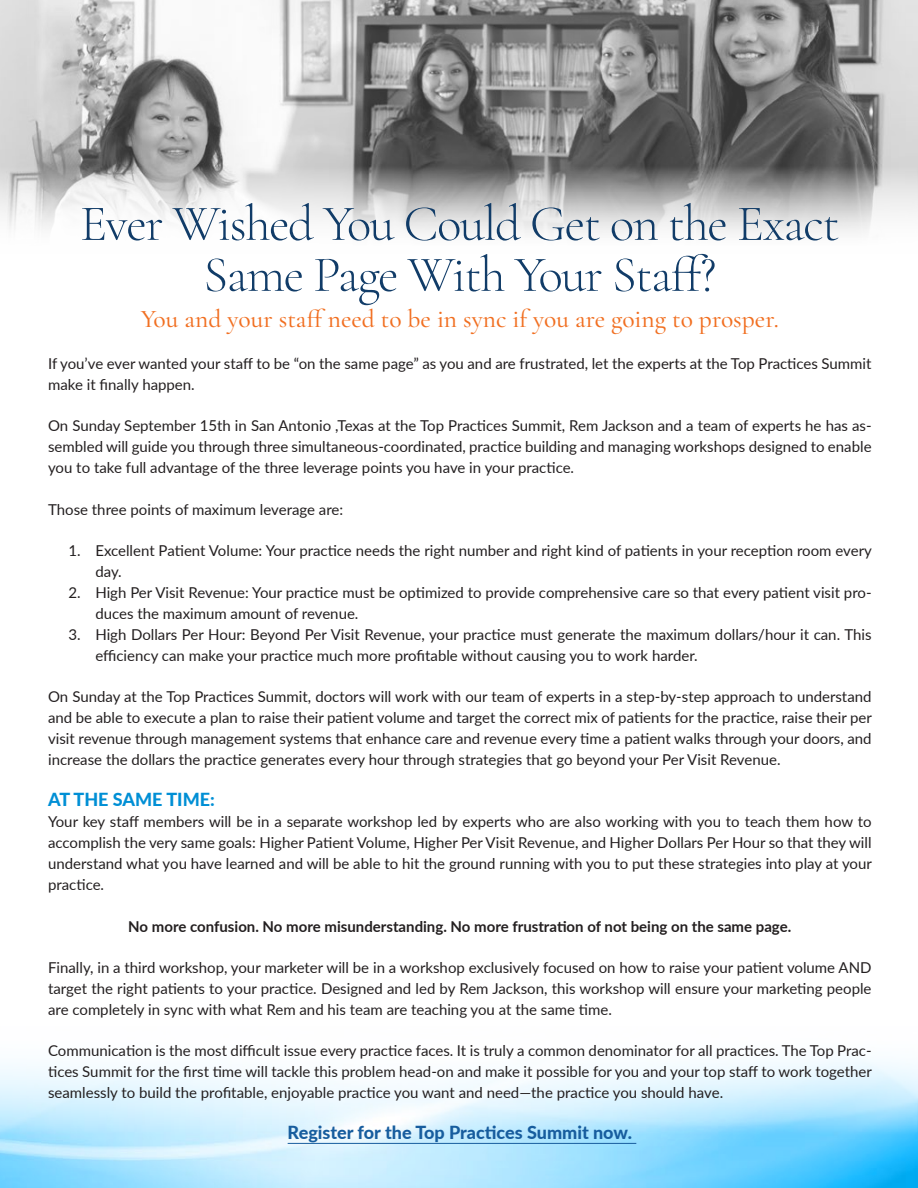
<style>
.page{position:relative;width:918px;height:1188px;background:#fff}
.page>*{position:absolute;margin:0;border:0;box-sizing:border-box;transform-origin:0 0}
.t1{font:300 51px/51px "Cormorant Garamond";letter-spacing:-.03em;color:#113c68;text-align:center}
.author{font:500 25.5px "Cormorant Garamond";color:#f16f21}
.text{font:800 18px "Lato";color:#175d9e}
.text-2{font:800 18px "Lato";color:#008fd5}
.text-3{font:15px/21px "Lato";color:#231f20;text-align:justify}
.text-4{font:700 15px "Lato";color:#231f20}
</style>
<div class="page">
<img style="left:0;top:1058px;width:918px;height:130px">
<img style="left:0;top:0;width:918px;height:235px">
<hr style="left:288px;top:1143px;width:348px;height:1px;background:#175d9e">
<p class="t1" style="left:80px;top:198px;width:761px">Ever Wished You Could Get on the Exact<br>Same Page With Your Staff?</p>
<p class="author" style="left:141px;top:303px;width:640px">You and your staff need to be in sync if you are going to prosper.</p>
<p class="text-3" style="left:48px;top:352px;width:825px">If you’ve ever wanted your staff to be “on the same page” as you and are frustrated, let the experts at the Top Practices Summit make it finally happen.</p>
<p class="text-3" style="left:48px;top:415px;width:825px">On Sunday September 15th in San Antonio ,Texas at the Top Practices Summit, Rem Jackson and a team of experts he has as&shy;sembled will guide you through three simultaneous-coordinated, practice building and managing workshops designed to enable you to take full advantage of the three leverage points you have in your practice.</p>
<p class="text-3" style="left:48px;top:498px;width:297px">Those three points of maximum leverage are:</p>
<p class="text-3" style="left:95px;top:539px;width:778px;text-indent:-27px">1. Excellent Patient Volume: Your practice needs the right number and right kind of patients in your reception room every day.</p>
<p class="text-3" style="left:95px;top:581px;width:778px;text-indent:-27px">2. High Per Visit Revenue: Your practice must be optimized to provide comprehensive care so that every patient visit pro&shy;duces the maximum amount of revenue.</p>
<p class="text-3" style="left:95px;top:623px;width:778px;text-indent:-27px">3. High Dollars Per Hour: Beyond Per Visit Revenue, your practice must generate the maximum dollars/hour it can. This efficiency can make your practice much more profitable without causing you to work harder.</p>
<p class="text-3" style="left:48px;top:685px;width:825px">On Sunday at the Top Practices Summit, doctors will work with our team of experts in a step-by-step approach to understand and be able to execute a plan to raise their patient volume and target the correct mix of patients for the practice, raise their per visit revenue through management systems that enhance care and revenue every time a patient walks through your doors, and increase the dollars the practice generates every hour through strategies that go beyond your Per Visit Revenue.</p>
<p class="text-2" style="left:48px;top:786px;width:168px">AT THE SAME TIME:</p>
<p class="text-3" style="left:48px;top:811px;width:825px">Your key staff members will be in a separate workshop led by experts who are also working with you to teach them how to accomplish the very same goals: Higher Patient Volume, Higher Per Visit Revenue, and Higher Dollars Per Hour so that they will understand what you have learned and will be able to hit the ground running with you to put these strategies into play at your practice.</p>
<p class="text-4" style="left:128px;top:915px;width:665px">No more confusion. No more misunderstanding. No more frustration of not being on the same page.</p>
<p class="text-3" style="left:48px;top:956px;width:825px">Finally, in a third workshop, your marketer will be in a workshop exclusively focused on how to raise your patient volume AND target the right patients to your practice. Designed and led by Rem Jackson, this workshop will ensure your marketing people are completely in sync with what Rem and his team are teaching you at the same time.</p>
<p class="text-3" style="left:48px;top:1039px;width:825px">Communication is the most difficult issue every practice faces. It is truly a common denominator for all practices. The Top Prac&shy;tices Summit for the first time will tackle this problem head-on and make it possible for you and your top staff to work together seamlessly to build the profitable, enjoyable practice you want and need—the practice you should have.</p>
<p class="text" style="left:288px;top:1119px;width:346px">Register for the Top Practices Summit now.</p>
</div>
